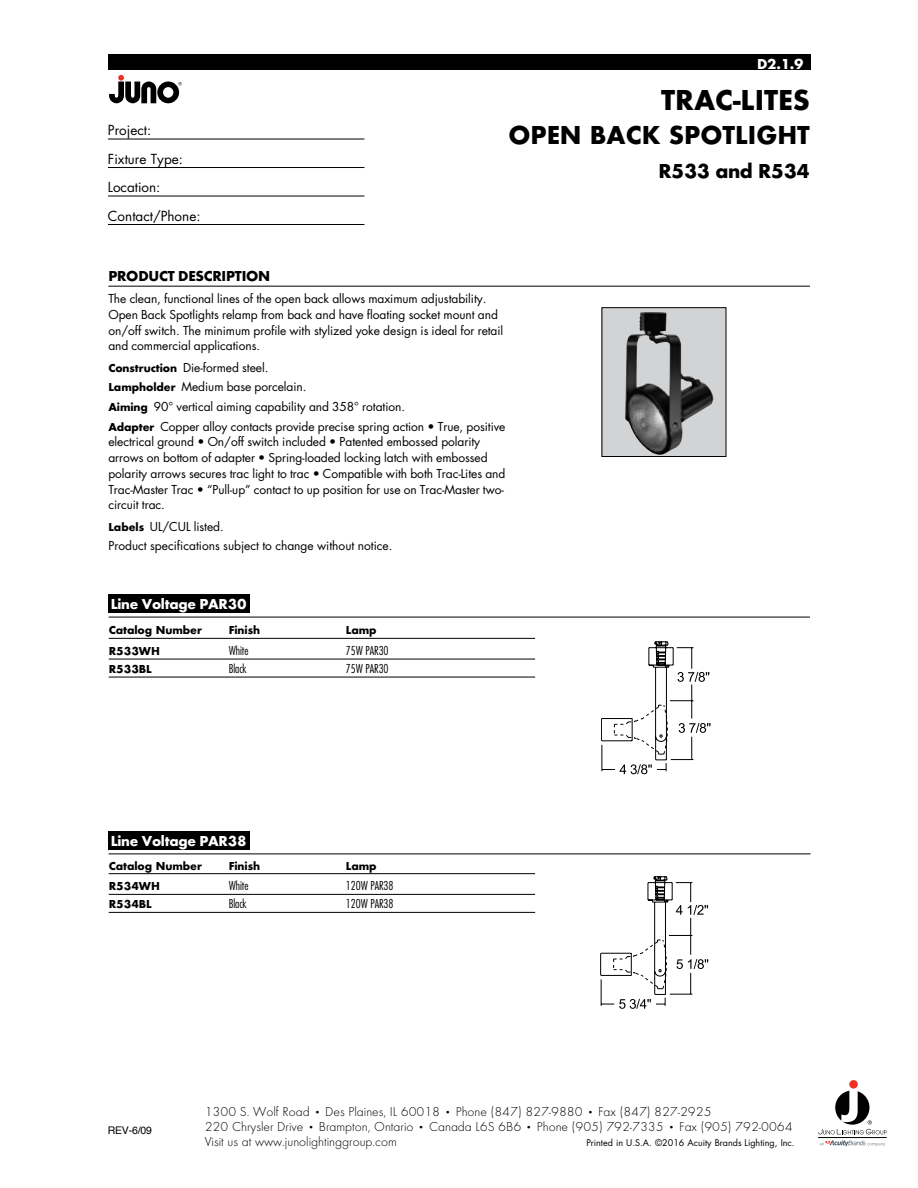
<style>
.page{position:relative;width:918px;height:1188px;background:#fff}
.page>*{position:absolute;margin:0;border:0;box-sizing:border-box;transform-origin:0 0}
.t1{font:30px "Futura Bold DTC";color:#000}
.t2{font:27px "Futura Bold DTC";color:#000}
.t3{font:21px "Futura Bold DTC";letter-spacing:-.025em;color:#000}
.t4{font:15px "Futura Bold DTC";letter-spacing:-.015em;color:#fff}
.t5{font:15px "Futura Bold DTC";letter-spacing:-.015em;color:#000}
.t6{font:13.5px/15px "Futura Light DTC";color:#000}
.t7{font:13.5px/28.5px "Futura";color:#000}
.t8{font:12px/15.8px "Futura";letter-spacing:-.005em;color:#000}
.t9{font:12px "Futura Bold DTC";letter-spacing:-.005em;color:#000}
.t10{font:300 condensed 12px "Futura";letter-spacing:-.005em;color:#000}
.t11{font:10.5px "Helvetica";color:#000}
.t12{font:9px "Futura";color:#000}
.s1{font-family:"Futura Bold DTC"}
</style>
<div class="page">
<svg style="left:820px;top:1140px;width:65px;height:6px"></svg>
<div style="left:849px;top:1080px;width:9px;height:9px;background:#ee3124;border-radius:50%"></div>
<svg style="left:818px;top:1091px;width:69px;height:43px"></svg>
<hr style="left:818px;top:1137px;width:69px;height:1px;background:#000">
<svg style="left:109px;top:75px;width:73px;height:29px"></svg>
<div style="left:108px;top:54px;width:702px;height:16px;background:#000"></div>
<div style="left:602px;top:308px;width:124px;height:148px;background:#d1d3d4"></div>
<img style="left:625px;top:312px;width:89px;height:143px">
<div style="left:602px;top:307px;width:124px;height:150px;border:1px solid #000"></div>
<svg style="left:601px;top:641px;width:110px;height:133px"></svg>
<hr style="left:109px;top:638px;width:426px;height:1px;background:#000">
<hr style="left:109px;top:659px;width:426px;height:1px;background:#000">
<hr style="left:109px;top:677px;width:426px;height:1px;background:#000">
<div style="left:109px;top:594px;width:141px;height:19px;background:#000"></div>
<hr style="left:109px;top:617px;width:701px;height:1px;background:#000">
<hr style="left:108px;top:286px;width:702px;height:1px;background:#000">
<svg style="left:600px;top:876px;width:108px;height:133px"></svg>
<hr style="left:109px;top:873px;width:426px;height:1px;background:#000">
<hr style="left:109px;top:894px;width:426px;height:1px;background:#000">
<hr style="left:109px;top:912px;width:426px;height:1px;background:#000">
<div style="left:109px;top:831px;width:141px;height:19px;background:#000"></div>
<hr style="left:109px;top:854px;width:701px;height:1px;background:#000">
<hr style="left:108px;top:139px;width:256px;height:1px;background:#000">
<hr style="left:108px;top:167px;width:256px;height:1px;background:#000">
<hr style="left:108px;top:196px;width:256px;height:1px;background:#000">
<hr style="left:108px;top:224px;width:256px;height:1px;background:#000">
<p class="t7" style="left:108px;top:116px;width:94px">Project:<br>Fixture Type:<br>Location:<br>Contact/Phone:</p>
<p class="t4" style="left:757px;top:55px;width:48px">D2.1.9</p>
<h1 class="t1" style="left:661px;top:82px;width:150px">TRAC-LITES</h1>
<h2 class="t2" style="left:508px;top:119px;width:303px">OPEN BACK SPOTLIGHT</h2>
<h3 class="t3" style="left:659px;top:158px;width:153px">R533 and R534</h3>
<p class="t5" style="left:108px;top:268px;width:163px">PRODUCT DESCRIPTION</p>
<p class="t8" style="left:108px;top:291px;width:396px">The clean, functional lines of the open back allows maximum adjustability.<br>Open Back Spotlights relamp from back and have floating socket mount and on/off switch. The minimum profile with stylized yoke design is ideal for retail and commercial applications.</p>
<p class="t8" style="left:108px;top:358px;width:399px;line-height:19.5px"><span class="s1">Construction</span> Die-formed steel.<br><span class="s1">Lampholder</span> Medium base porcelain.<br><span class="s1">Aiming</span> 90° vertical aiming capability and 358° rotation.<br><span class="s1">Adapter</span> Copper alloy contacts provide precise spring action • True, positive</p>
<p class="t8" style="left:108px;top:434px;width:399px">electrical ground • On/off switch included • Patented embossed polarity arrows on bottom of adapter • Spring-loaded locking latch with embossed polarity arrows secures trac light to trac • Compatible with both Trac-Lites and Trac-Master Trac • “Pull-up” contact to up position for use on Trac-Master two&shy;circuit trac.</p>
<p class="t8" style="left:108px;top:517px;width:286px;line-height:19.2px"><span class="s1">Labels</span> UL/CUL listed.<br>Product specifications subject to change without notice.</p>
<p class="t4" style="left:111px;top:595px;width:138px">Line Voltage PAR30</p>
<p class="t9" style="left:109px;top:623px;width:95px">Catalog Number</p>
<p class="t9" style="left:229px;top:623px;width:33px">Finish</p>
<p class="t9" style="left:346px;top:623px;width:32px">Lamp</p>
<p class="t9" style="left:109px;top:644px;width:53px">R533WH</p>
<p class="t10" style="left:229px;top:643px;width:21px">White</p>
<p class="t10" style="left:346px;top:643px;width:44px">75W PAR30</p>
<p class="t9" style="left:109px;top:662px;width:45px">R533BL</p>
<p class="t10" style="left:229px;top:661px;width:20px">Black</p>
<p class="t10" style="left:346px;top:661px;width:44px">75W PAR30</p>
<p class="t4" style="left:111px;top:832px;width:138px">Line Voltage PAR38</p>
<p class="t9" style="left:109px;top:859px;width:95px">Catalog Number</p>
<p class="t9" style="left:229px;top:859px;width:33px">Finish</p>
<p class="t9" style="left:346px;top:859px;width:32px">Lamp</p>
<p class="t9" style="left:109px;top:879px;width:53px">R534WH</p>
<p class="t10" style="left:229px;top:879px;width:21px">White</p>
<p class="t10" style="left:346px;top:879px;width:49px">120W PAR38</p>
<p class="t9" style="left:109px;top:897px;width:45px">R534BL</p>
<p class="t10" style="left:229px;top:897px;width:20px">Black</p>
<p class="t10" style="left:346px;top:897px;width:49px">120W PAR38</p>
<p class="t11" style="left:108px;top:1122px;width:46px">REV-6/09</p>
<p class="t6" style="left:205px;top:1105px;width:589px">1300 S. Wolf Road • Des Plaines, IL 60018 • Phone (847) 827-9880 • Fax (847) 827-2925<br>220 Chrysler Drive • Brampton, Ontario • Canada L6S 6B6 • Phone (905) 792-7335 • Fax (905) 792-0064<br>Visit us at www.junolightinggroup.com</p>
<p class="t12" style="left:586px;top:1137px;width:210px">Printed in U.S.A. ©2016 Acuity Brands Lighting, Inc.</p>
</div>
